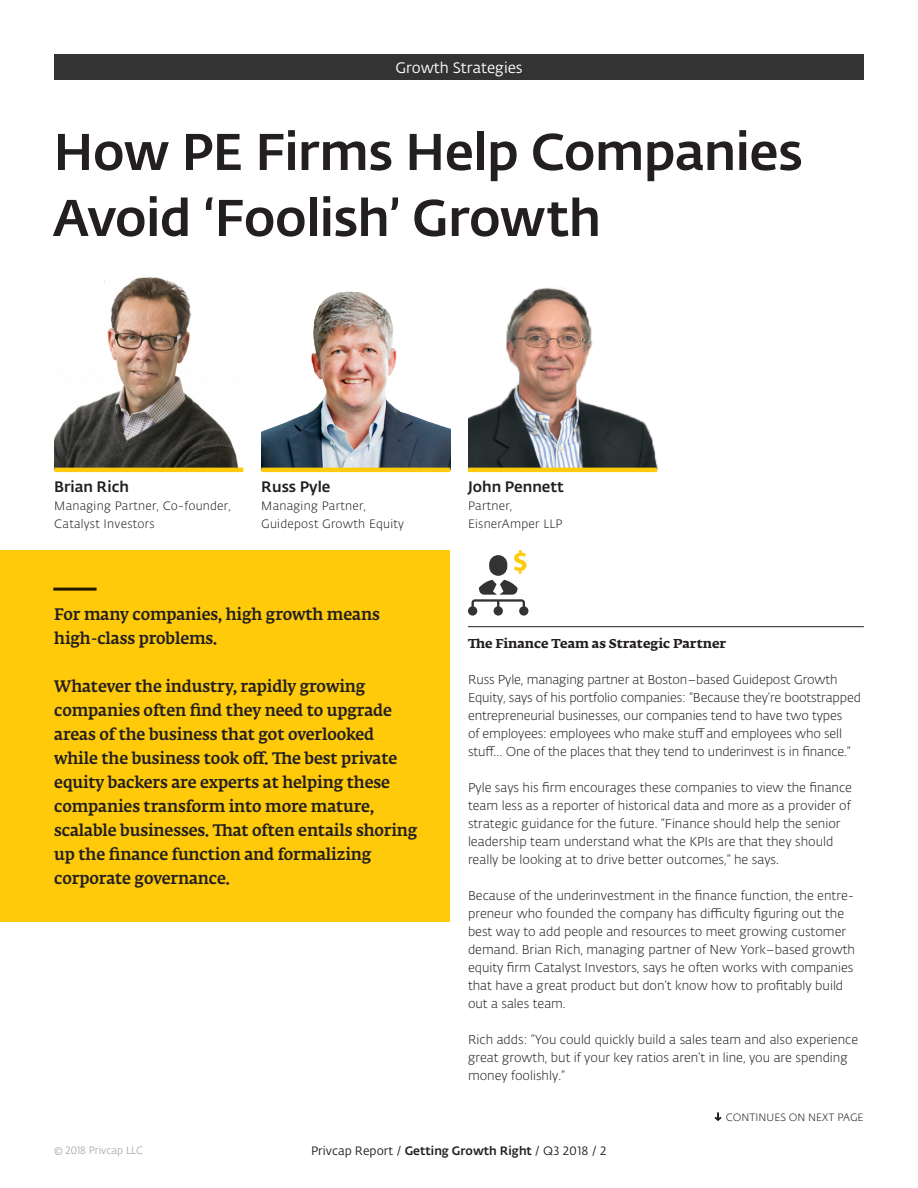
<style>
.page{position:relative;width:918px;height:1188px;background:#fff}
.page>*{position:absolute;margin:0;border:0;box-sizing:border-box;transform-origin:0 0}
.Intro_Style{font:500 51px/66px "Fedra Sans Alt Pro";letter-spacing:-.01em;color:#231f20}
.MainHeadline{font:500 16.5px/24px "Fedra Serif A Std";letter-spacing:-.005em;color:#231f20;scale:.95 1}
.t1{font:500 15px "Fedra Sans Alt Pro";color:#231f20}
.t2{font:15px "Fedra Sans Alt Pro";color:#fff}
.t3{font:300 12.75px/18px "Fedra Sans Alt Pro";color:#231f20}
.t4{font:700 12.75px "Fedra Serif A Std";color:#231f20}
.t5{font:300 12px "Fedra Sans Alt Pro";letter-spacing:.02em;color:#231f20}
.t6{font:12px "Fedra Sans Alt Pro";color:#231f20}
.t7{font:300 10.5px "Fedra Sans Alt Pro";color:#231f20}
.t8{font:300 10.5px "Fedra Sans Alt Pro";color:#939598}
.s1{font-weight:500}
</style>
<div class="page">
<img style="left:261px;top:291px;width:189px;height:177px">
<img style="left:468px;top:288px;width:189px;height:180px">
<img style="left:54px;top:277px;width:189px;height:191px">
<svg style="left:715px;top:1112px;width:6px;height:9px"></svg>
<div style="left:54px;top:54px;width:810px;height:26px;background:#333"></div>
<hr style="left:54px;top:468px;width:189px;height:4px;background:#feca0a">
<hr style="left:261px;top:468px;width:189px;height:4px;background:#feca0a">
<hr style="left:468px;top:468px;width:189px;height:4px;background:#feca0a">
<div style="left:0;top:550px;width:450px;height:372px;background:#feca0a"></div>
<hr style="left:53px;top:588px;width:44px;height:3px;background:#231f20">
<hr style="left:468px;top:626px;width:396px;height:1px;background:#231f20">
<svg style="left:468px;top:550px;width:60px;height:66px"></svg>
<p class="t2" style="left:395px;top:57px;width:129px">Growth Strategies</p>
<p class="Intro_Style" style="left:53px;top:116px;width:751px">How PE Firms Help Companies<br>Avoid ‘Foolish’ Growth</p>
<p class="t1" style="left:54px;top:476px;width:76px">Brian Rich</p>
<p class="t5" style="left:54px;top:498px;width:178px">Managing Partner, Co-founder,</p>
<p class="t5" style="left:54px;top:516px;width:102px">Catalyst Investors</p>
<p class="t1" style="left:261px;top:476px;width:71px">Russ Pyle</p>
<p class="t5" style="left:261px;top:498px;width:106px">Managing Partner,</p>
<p class="t5" style="left:261px;top:516px;width:144px">Guidepost Growth Equity</p>
<p class="MainHeadline" style="left:54px;top:604px;width:344px">For many companies, high growth means</p>
<p class="MainHeadline" style="left:54px;top:628px;width:173px">high-class problems.</p>
<p class="MainHeadline" style="left:54px;top:676px;width:384px">Whatever the industry, rapidly growing companies often find they need to upgrade areas of the business that got overlooked while the business took off. The best private equity backers are experts at helping these companies transform into more mature, scalable businesses. That often entails shoring up the finance function and formalizing corporate governance.</p>
<p class="t1" style="left:468px;top:476px;width:97px">John Pennett</p>
<p class="t5" style="left:468px;top:498px;width:46px">Partner,</p>
<p class="t5" style="left:468px;top:516px;width:96px">EisnerAmper LLP</p>
<p class="t4" style="left:468px;top:635px;width:260px">The Finance Team as Strategic Partner</p>
<p class="t3" style="left:468px;top:670px;width:394px">Russ Pyle, managing partner at Boston–based Guidepost Growth Equity, says of his portfolio companies: “Because they’re bootstrapped entrepreneurial businesses, our companies tend to have two types<br>of employees: employees who make stuff and employees who sell stuff… One of the places that they tend to underinvest is in finance.”</p>
<p class="t3" style="left:468px;top:778px;width:386px">Pyle says his firm encourages these companies to view the finance team less as a reporter of historical data and more as a provider of strategic guidance for the future. “Finance should help the senior leadership team understand what the KPIs are that they should really be looking at to drive better outcomes,” he says.</p>
<p class="t3" style="left:468px;top:886px;width:389px">Because of the underinvestment in the finance function, the entre&shy;preneur who founded the company has difficulty figuring out the best way to add people and resources to meet growing customer demand. Brian Rich, managing partner of New York–based growth equity firm Catalyst Investors, says he often works with companies that have a great product but don’t know how to profitably build out a sales team.</p>
<p class="t3" style="left:468px;top:1030px;width:392px">Rich adds: “You could quickly build a sales team and also experience great growth, but if your key ratios aren’t in line, you are spending money foolishly.”</p>
<p class="t7" style="left:726px;top:1111px;width:139px">CONTINUES ON NEXT PAGE</p>
<p class="t8" style="left:54px;top:1143px;width:91px">© 2018 Privcap LLC</p>
<p class="t6" style="left:311px;top:1142px;width:297px">Privcap Report / <span class="s1">Getting Growth Right</span> / Q3 2018 / 2</p>
</div>
